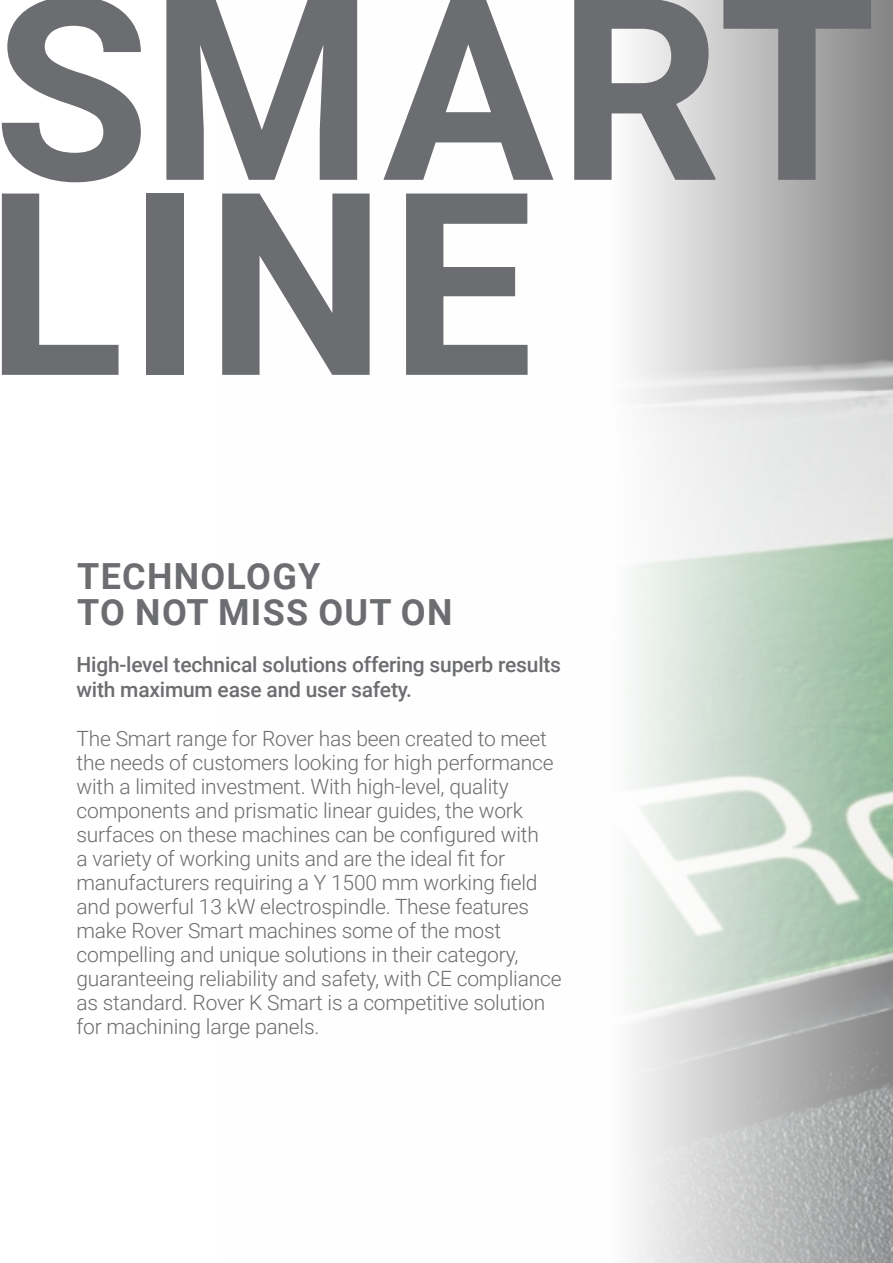
<style>
.page{position:relative;width:893px;height:1263px;background:#fff}
.page>*{position:absolute;margin:0;border:0;box-sizing:border-box;transform-origin:0 0}
.PAG_VERDI_-_TITOLONE{font:700 255px "Roboto";letter-spacing:.015em;color:#6c6d70}
.PAG_VERDI_-_STRILLO{font:700 36px/36px "Roboto";letter-spacing:.035em;color:#6c6d70}
.PAG_VERDI_-_TESTO{font:300 21px/24px "Roboto";letter-spacing:-.01em;color:#6c6d70}
.PAG_VERDI_-_INTRO{font:500 21px/25.2px "Roboto";letter-spacing:-.01em;color:#6c6d70}
</style>
<div class="page">
<img style="left:632px;top:0;width:261px;height:1263px">
<p class="PAG_VERDI_-_TITOLONE" style="left:-7px;top:-89px;width:885px">SMART</p>
<p class="PAG_VERDI_-_TITOLONE" style="left:-14px;top:106px;width:549px">LINE</p>
<p class="PAG_VERDI_-_STRILLO" style="left:77px;top:557px;width:377px">TECHNOLOGY<br>TO NOT MISS OUT ON</p>
<p class="PAG_VERDI_-_INTRO" style="left:77px;top:651px;width:486px">High-level technical solutions offering superb results with maximum ease and user safety.</p>
<p class="PAG_VERDI_-_TESTO" style="left:77px;top:726px;width:486px">The Smart range for Rover has been created to meet the needs of customers looking for high performance with a limited investment. With high-level, quality components and prismatic linear guides, the work surfaces on these machines can be configured with<br>a variety of working units and are the ideal fit for manufacturers requiring a Y 1500 mm working field and powerful 13 kW electrospindle. These features make Rover Smart machines some of the most compelling and unique solutions in their category, guaranteeing reliability and safety, with CE compliance as standard. Rover K Smart is a competitive solution for machining large panels.</p>
</div>
